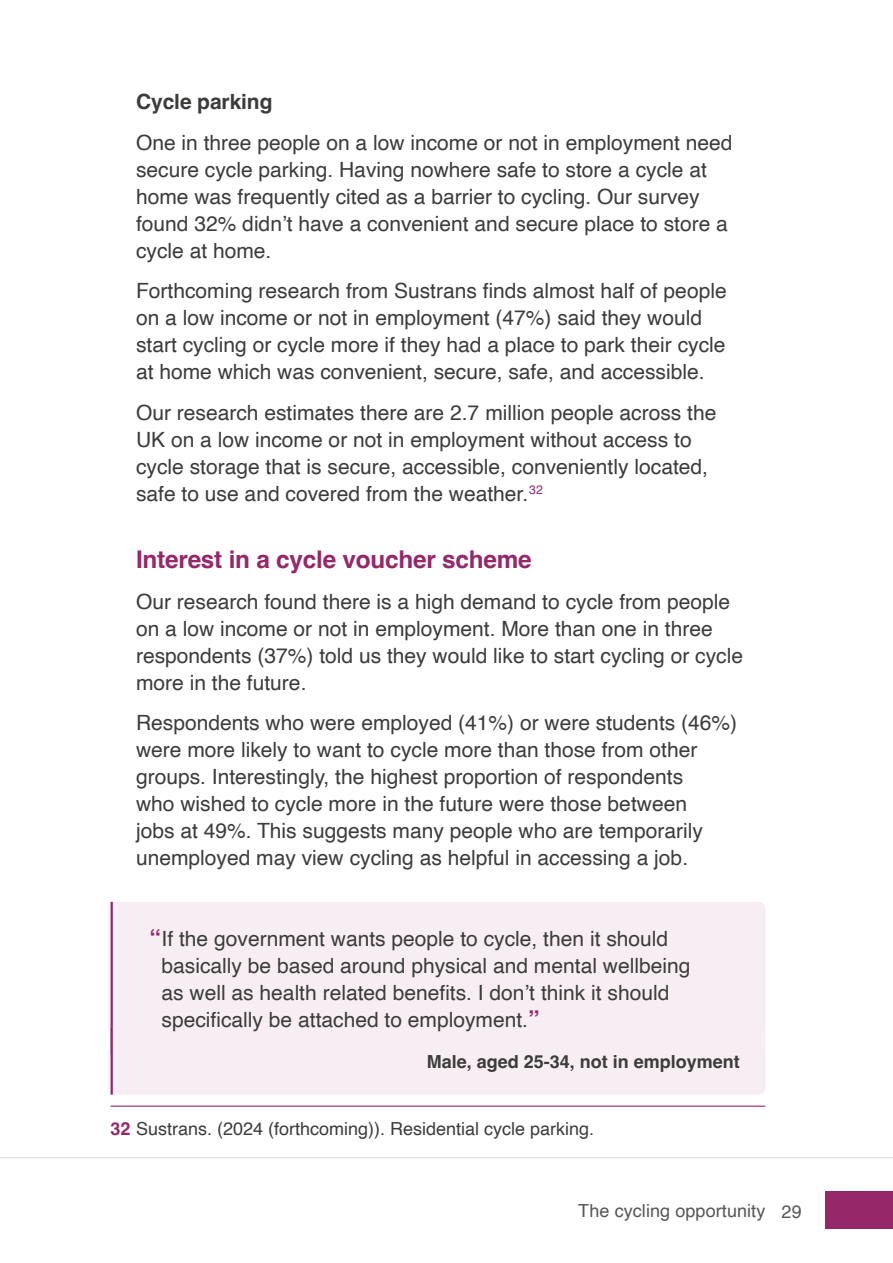
<style>
.page{position:relative;width:893px;height:1263px;background:#fff}
.page>*{position:absolute;margin:0;border:0;box-sizing:border-box;transform-origin:0 0}
.Heading_3{font:700 24.3px "Helvetica";letter-spacing:-.01em;color:#962869}
.Body_text{font:21px/27px "Helvetica";color:#3c3c3b}
.Pull-quote{font:21px/27px "Helvetica";color:#3c3c3b}
.Heading_4{font:700 21px "Helvetica";letter-spacing:-.005em;color:#3c3c3b}
.Footnotes{font:18px "Helvetica";color:#3c3c3b}
.Pull-quote-name{font:700 18px "Helvetica";color:#3c3c3b}
.t1{font:18px "Helvetica";letter-spacing:.005em;color:#575756}
.s1{font-weight:700;font-size:23.1px;color:#962869}
.s2{font-weight:700;color:#962869}
</style>
<div class="page">
<hr style="left:0;top:1157px;width:893px;height:1px;background:#dadada">
<div style="left:825px;top:1191px;width:68px;height:38px;background:#962869"></div>
<div style="left:113px;top:902px;width:652px;height:125px;background:#f6eef3"></div>
<hr style="left:111px;top:902px;width:2px;height:152px;background:#962869">
<div style="left:113px;top:1027px;width:652px;height:68px;background:#f6eef3"></div>
<hr style="left:111px;top:1027px;width:2px;height:68px;background:#962869">
<hr style="left:111px;top:1105px;width:654px;height:2px;background:#962869">
<h4 class="Heading_4" style="left:136px;top:89px;width:138px">Cycle parking</h4>
<p class="Body_text" style="left:136px;top:129px;width:598px">One in three people on a low income or not in employment need secure cycle parking. Having nowhere safe to store a cycle at home was frequently cited as a barrier to cycling. Our survey found 32% didn’t have a convenient and secure place to store a cycle at home.</p>
<p class="Body_text" style="left:136px;top:278px;width:592px">Forthcoming research from Sustrans finds almost half of people on a low income or not in employment (47%) said they would start cycling or cycle more if they had a place to park their cycle at home which was convenient, secure, safe, and accessible.</p>
<p class="Body_text" style="left:136px;top:399px;width:582px">Our research estimates there are 2.7 million people across the UK on a low income or not in employment without access to cycle storage that is secure, accessible, conveniently located, safe to use and covered from the weather. <sup>32</sup></p>
<h3 class="Heading_3" style="left:136px;top:545px;width:397px">Interest in a cycle voucher scheme</h3>
<p class="Body_text" style="left:136px;top:588px;width:608px">Our research found there is a high demand to cycle from people on a low income or not in employment. More than one in three respondents (37%) told us they would like to start cycling or cycle more in the future.</p>
<p class="Body_text" style="left:136px;top:710px;width:603px">Respondents who were employed (41%) or were students (46%) were more likely to want to cycle more than those from other groups. Interestingly, the highest proportion of respondents<br>who wished to cycle more in the future were those between<br>jobs at 49%. This suggests many people who are temporarily unemployed may view cycling as helpful in accessing a job.</p>
<p class="Pull-quote" style="left:162px;top:926px;width:530px;text-indent:-12px"><span class="s1">“</span>If the government wants people to cycle, then it should basically be based around physical and mental wellbeing as well as health related benefits. I don’t think it should specifically be attached to employment.<span class="s1">”</span></p>
<p class="Pull-quote-name" style="left:427px;top:1050px;width:315px">Male, aged 25-34, not in employment</p>
<p class="Footnotes" style="left:111px;top:1115px;width:485px"><span class="s2">32</span> Sustrans. (2024 (forthcoming)). Residential cycle parking.</p>
<p class="t1" style="left:578px;top:1196px;width:225px">The cycling opportunity 29</p>
</div>
